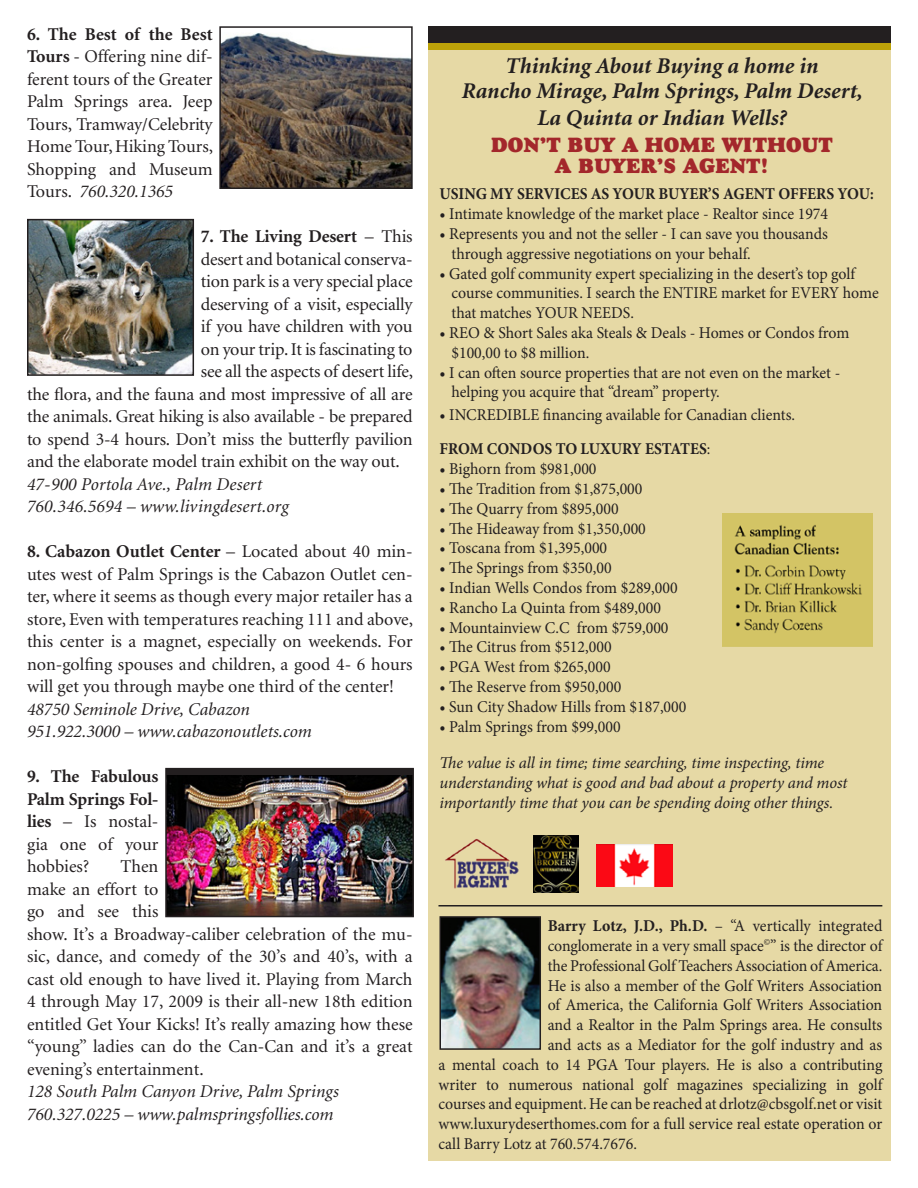
<style>
.page{position:relative;width:918px;height:1188px;background:#fff}
.page>*{position:absolute;margin:0;border:0;box-sizing:border-box;transform-origin:0 0}
.t1{font:italic 700 22.5px "Minion";color:#231f20}
.t2{font:21px "Goudy Heavyface";color:#a3272b}
.t3{font:18px/22.5px "Minion";letter-spacing:-.005em;color:#231f20;text-align:justify}
.t4{font:italic 18px "Minion";color:#231f20}
.t5{font:700 18px/22.5px "Minion";letter-spacing:-.01em;color:#231f20;text-align:justify}
.t6{font:16.5px/19.8px "Minion Pro";color:#231f20;scale:.96 1}
.t7{font:italic 16.5px/19.8px "Minion Pro";letter-spacing:-.01em;color:#231f20}
.t8{font:700 16.5px "Minion Pro";color:#231f20;scale:.94 1}
.s1{font-weight:700}
.s2{font-style:italic}
.s3{font-weight:400}
</style>
<div class="page">
<svg style="left:219px;top:26px;width:194px;height:163px;background:#675f5a"></svg>
<img style="left:27px;top:218px;width:168px;height:158px">
<img style="left:165px;top:767px;width:249px;height:151px">
<div style="left:429px;top:26px;width:462px;height:1135px;background:#e6d9a5"></div>
<div style="left:429px;top:29px;width:462px;height:21px;background:#bca209"></div>
<div style="left:429px;top:26px;width:462px;height:16px;background:#231f20"></div>
<img style="left:439px;top:916px;width:102px;height:134px">
<hr style="left:438px;top:905px;width:444px;height:2px;background:#231f20">
<img style="left:445px;top:839px;width:74px;height:50px">
<img style="left:534px;top:836px;width:45px;height:57px">
<img style="left:596px;top:844px;width:77px;height:43px">
<img style="left:723px;top:514px;width:150px;height:132px">
<p class="t3" style="left:27px;top:24px;width:188px"><span class="s1">6. The Best of the Best Tours</span> - Offering nine dif&shy;ferent tours of the Greater Palm Springs area. Jeep Tours, Tramway/Celebrity Home Tour, Hiking Tours, Shopping and Museum Tours. <span class="s2">760.320.1365</span></p>
<p class="t5" style="left:201px;top:226px;width:213px">7. The Living Desert <span class="s3">– This</span></p>
<p class="t3" style="left:201px;top:249px;width:213px">desert and botanical conserva-</p>
<p class="t3" style="left:201px;top:271px;width:213px">tion park is a very special place</p>
<p class="t3" style="left:201px;top:294px;width:213px">deserving of a visit, especially</p>
<p class="t3" style="left:201px;top:316px;width:213px">if you have children with you</p>
<p class="t3" style="left:201px;top:339px;width:213px">on your trip. It is fascinating to</p>
<p class="t3" style="left:201px;top:361px;width:214px">see all the aspects of desert life,</p>
<p class="t3" style="left:27px;top:384px;width:387px">the flora, and the fauna and most impressive of all are</p>
<p class="t3" style="left:27px;top:406px;width:387px">the animals. Great hiking is also available - be prepared</p>
<p class="t3" style="left:27px;top:429px;width:387px">to spend 3-4 hours. Don’t miss the butterfly pavilion</p>
<p class="t3" style="left:27px;top:451px;width:374px">and the elaborate model train exhibit on the way out.</p>
<p class="t4" style="left:27px;top:475px;width:237px">47-900 Portola Ave., Palm Desert</p>
<p class="t4" style="left:27px;top:498px;width:263px">760.346.5694 – www.livingdesert.org</p>
<p class="t3" style="left:27px;top:541px;width:388px"><span class="s1">8. Cabazon Outlet Center</span> – Located about 40 min&shy;utes west of Palm Springs is the Cabazon Outlet cen&shy;ter, where it seems as though every major retailer has a store, Even with temperatures reaching 111 and above, this center is a magnet, especially on weekends. For non-golfing spouses and children, a good 4- 6 hours will get you through maybe one third of the center!</p>
<p class="t4" style="left:27px;top:700px;width:224px">48750 Seminole Drive, Cabazon</p>
<p class="t4" style="left:27px;top:723px;width:286px">951.922.3000 – www.cabazonoutlets.com</p>
<p class="t5" style="left:27px;top:766px;width:133px">9. The Fabulous Palm Springs Fol&shy;lies <span class="s3">– Is nostal&shy;gia one of your hobbies?</span></p>
<p class="t3" style="left:27px;top:856px;width:387px;text-align:left;text-indent:94px">Then<br>make an effort to<br>go and see this<br>show. It’s a Broadway-caliber celebration of the mu&shy;sic, dance, and comedy of the 30’s and 40’s, with a cast old enough to have lived it. Playing from March 4 through May 17, 2009 is their all-new 18th edition entitled Get Your Kicks! It’s really amazing how these “young” ladies can do the Can-Can and it’s a great</p>
<p class="t3" style="left:27px;top:1059px;width:178px">evening’s entertainment.</p>
<p class="t4" style="left:27px;top:1083px;width:313px">128 South Palm Canyon Drive, Palm Springs</p>
<p class="t4" style="left:27px;top:1105px;width:308px">760.327.0225 – www.palmspringsfollies.com</p>
<p class="t1" style="left:506px;top:54px;width:314px">Thinking About Buying a home in</p>
<p class="t1" style="left:462px;top:79px;width:402px">Rancho Mirage, Palm Springs, Palm Desert,</p>
<p class="t1" style="left:537px;top:106px;width:251px">La Quinta or Indian Wells?</p>
<p class="t2" style="left:491px;top:132px;width:343px">DON’T BUY A HOME WITHOUT</p>
<p class="t2" style="left:555px;top:153px;width:215px">A BUYER’S AGENT!</p>
<p class="t8" style="left:440px;top:183px;width:463px">USING MY SERVICES AS YOUR BUYER’S AGENT OFFERS YOU:</p>
<p class="t6" style="left:440px;top:204px;width:406px">• Intimate knowledge of the market place - Realtor since 1974</p>
<p class="t6" style="left:452px;top:224px;width:394px;text-indent:-12px">• Represents you and not the seller - I can save you thousands through aggressive negotiations on your behalf.</p>
<p class="t6" style="left:452px;top:264px;width:447px;text-indent:-12px">• Gated golf community expert specializing in the desert’s top golf course communities. I search the ENTIRE market for EVERY home that matches YOUR NEEDS.</p>
<p class="t6" style="left:452px;top:323px;width:416px;text-indent:-12px">• REO &amp; Short Sales aka Steals &amp; Deals - Homes or Condos from $100,00 to $8 million.</p>
<p class="t6" style="left:440px;top:363px;width:419px">• I can often source properties that are not even on the market -</p>
<p class="t6" style="left:452px;top:382px;width:281px">helping you acquire that “dream” property.</p>
<p class="t6" style="left:440px;top:405px;width:372px">• INCREDIBLE financing available for Canadian clients.</p>
<p class="t8" style="left:440px;top:438px;width:290px">FROM CONDOS TO LUXURY ESTATES<span class="s3">:</span></p>
<p class="t6" style="left:440px;top:459px;width:165px">• Bighorn from $981,000</p>
<p class="t6" style="left:440px;top:479px;width:213px">• The Tradition from $1,875,000</p>
<p class="t6" style="left:440px;top:499px;width:188px">• The Quarry from $895,000</p>
<p class="t6" style="left:440px;top:519px;width:216px">• The Hideaway from $1,350,000</p>
<p class="t6" style="left:440px;top:538px;width:176px">• Toscana from $1,395,000</p>
<p class="t6" style="left:440px;top:558px;width:181px">• The Springs from $350,00</p>
<p class="t6" style="left:440px;top:578px;width:250px">• Indian Wells Condos from $289,000</p>
<p class="t6" style="left:440px;top:598px;width:232px">• Rancho La Quinta from $489,000</p>
<p class="t6" style="left:440px;top:618px;width:240px">• Mountainview C.C from $759,000</p>
<p class="t6" style="left:440px;top:637px;width:181px">• The Citrus from $512,000</p>
<p class="t6" style="left:440px;top:657px;width:180px">• PGA West from $265,000</p>
<p class="t6" style="left:440px;top:677px;width:191px">• The Reserve from $950,000</p>
<p class="t6" style="left:440px;top:697px;width:259px">• Sun City Shadow Hills from $187,000</p>
<p class="t6" style="left:440px;top:717px;width:190px">• Palm Springs from $99,000</p>
<p class="t7" style="left:440px;top:753px;width:386px">The value is all in time; time searching, time inspecting, time</p>
<p class="t7" style="left:440px;top:773px;width:410px">understanding what is good and bad about a property and most importantly time that you can be spending doing other things.</p>
<p class="t6" style="left:548px;top:916px;width:350px"><span class="s1">Barry Lotz, J.D., Ph.D.</span> – “A vertically integrated</p>
<p class="t6" style="left:438px;top:936px;width:464px;text-align:right">conglomerate in a very small space<sup>©</sup>” is the director of<br>the Professional Golf Teachers Association of America.<br>He is also a member of the Golf Writers Association<br>of America, the California Golf Writers Association<br>and a Realtor in the Palm Springs area. He consults<br>and acts as a Mediator for the golf industry and as<br>a mental coach to 14 PGA Tour players. He is also a contributing</p>
<p class="t6" style="left:438px;top:1074px;width:464px">writer to numerous national golf magazines specializing in golf</p>
<p class="t6" style="left:438px;top:1094px;width:464px">courses and equipment. He can be reached at drlotz@cbsgolf.net or visit</p>
<p class="t6" style="left:438px;top:1114px;width:464px">www.luxurydeserthomes.com for a full service real estate operation or call Barry Lotz at 760.574.7676.</p>
</div>
